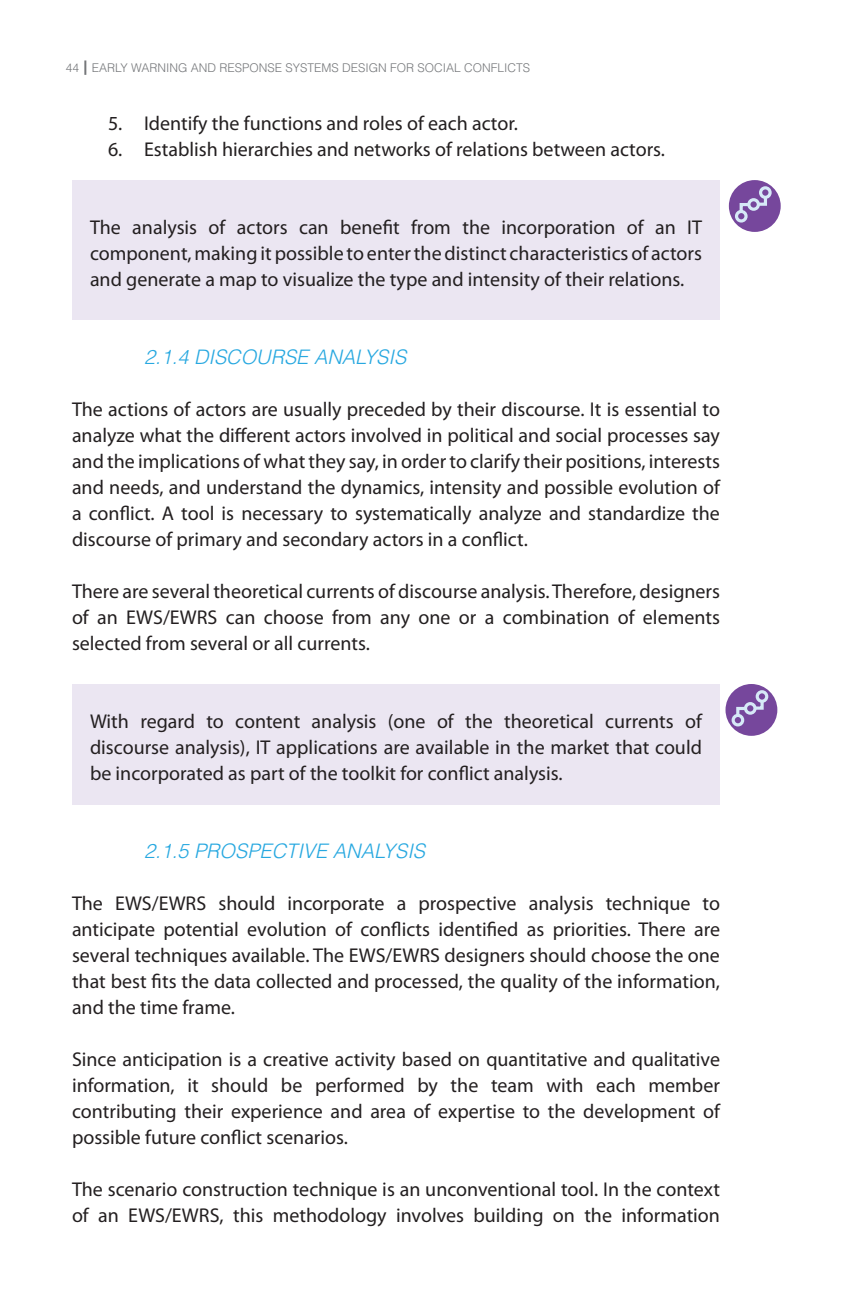
<style>
.page{position:relative;width:864px;height:1296px;background:#fff}
.page>*{position:absolute;margin:0;border:0;box-sizing:border-box;transform-origin:0 0}
.t1{font:20px/26px "Myriad Pro";color:#231f20;text-align:justify}
.t2{font:italic 300 20px "Helvetica LT Std";color:#27a8e0}
.t3{font:300 12px "Helvetica LT Std";color:#76787b}
</style>
<div class="page">
<svg style="left:84px;top:60px;width:2px;height:15px"></svg>
<div style="left:72px;top:684px;width:648px;height:121px;background:#ebe6f2"></div>
<div style="left:726px;top:684px;width:51px;height:52px;background:#76479c;border-radius:50%"></div>
<div style="left:732px;top:714px;width:12px;height:12px;border:3px solid #d6e9f7;border-radius:50%"></div>
<div style="left:756px;top:690px;width:12px;height:13px;border:3px solid #d6e9f7;border-radius:50%"></div>
<svg style="left:735px;top:698px;width:30px;height:20px"></svg>
<div style="left:72px;top:180px;width:648px;height:140px;background:#ebe6f2"></div>
<div style="left:729px;top:180px;width:52px;height:52px;background:#76479c;border-radius:50%"></div>
<div style="left:735px;top:210px;width:13px;height:13px;border:3px solid #d6e9f7;border-radius:50%"></div>
<div style="left:759px;top:186px;width:13px;height:13px;border:3px solid #d6e9f7;border-radius:50%"></div>
<svg style="left:738px;top:194px;width:31px;height:20px"></svg>
<p class="t3" style="left:66px;top:60px;width:466px">44 EARLY WARNING AND RESPONSE SYSTEMS DESIGN FOR SOCIAL CONFLICTS</p>
<p class="t1" style="left:108px;top:110px;width:412px">5. Identify the functions and roles of each actor.</p>
<p class="t1" style="left:108px;top:136px;width:559px">6. Establish hierarchies and networks of relations between actors.</p>
<p class="t1" style="left:90px;top:214px;width:613px">The analysis of actors can benefit from the incorporation of an IT component, making it possible to enter the distinct characteristics of actors and generate a map to visualize the type and intensity of their relations.</p>
<p class="t2" style="left:144px;top:345px;width:264px">2.1.4 DISCOURSE ANALYSIS</p>
<p class="t1" style="left:72px;top:396px;width:650px">The actions of actors are usually preceded by their discourse. It is essential to analyze what the different actors involved in political and social processes say and the implications of what they say, in order to clarify their positions, interests and needs, and understand the dynamics, intensity and possible evolution of a conflict. A tool is necessary to systematically analyze and standardize the discourse of primary and secondary actors in a conflict.</p>
<p class="t1" style="left:72px;top:578px;width:650px">There are several theoretical currents of discourse analysis. Therefore, designers of an EWS/EWRS can choose from any one or a combination of elements selected from several or all currents.</p>
<p class="t1" style="left:90px;top:708px;width:613px">With regard to content analysis (one of the theoretical currents of discourse analysis), IT applications are available in the market that could be incorporated as part of the toolkit for conflict analysis.</p>
<p class="t2" style="left:144px;top:839px;width:283px">2.1.5 PROSPECTIVE ANALYSIS</p>
<p class="t1" style="left:72px;top:890px;width:650px">The EWS/EWRS should incorporate a prospective analysis technique to anticipate potential evolution of conflicts identified as priorities. There are several techniques available. The EWS/EWRS designers should choose the one that best fits the data collected and processed, the quality of the information, and the time frame.</p>
<p class="t1" style="left:72px;top:1046px;width:650px">Since anticipation is a creative activity based on quantitative and qualitative information, it should be performed by the team with each member contributing their experience and area of expertise to the development of possible future conflict scenarios.</p>
<p class="t1" style="left:72px;top:1176px;width:650px">The scenario construction technique is an unconventional tool. In the context of an EWS/EWRS, this methodology involves building on the information</p>
</div>
